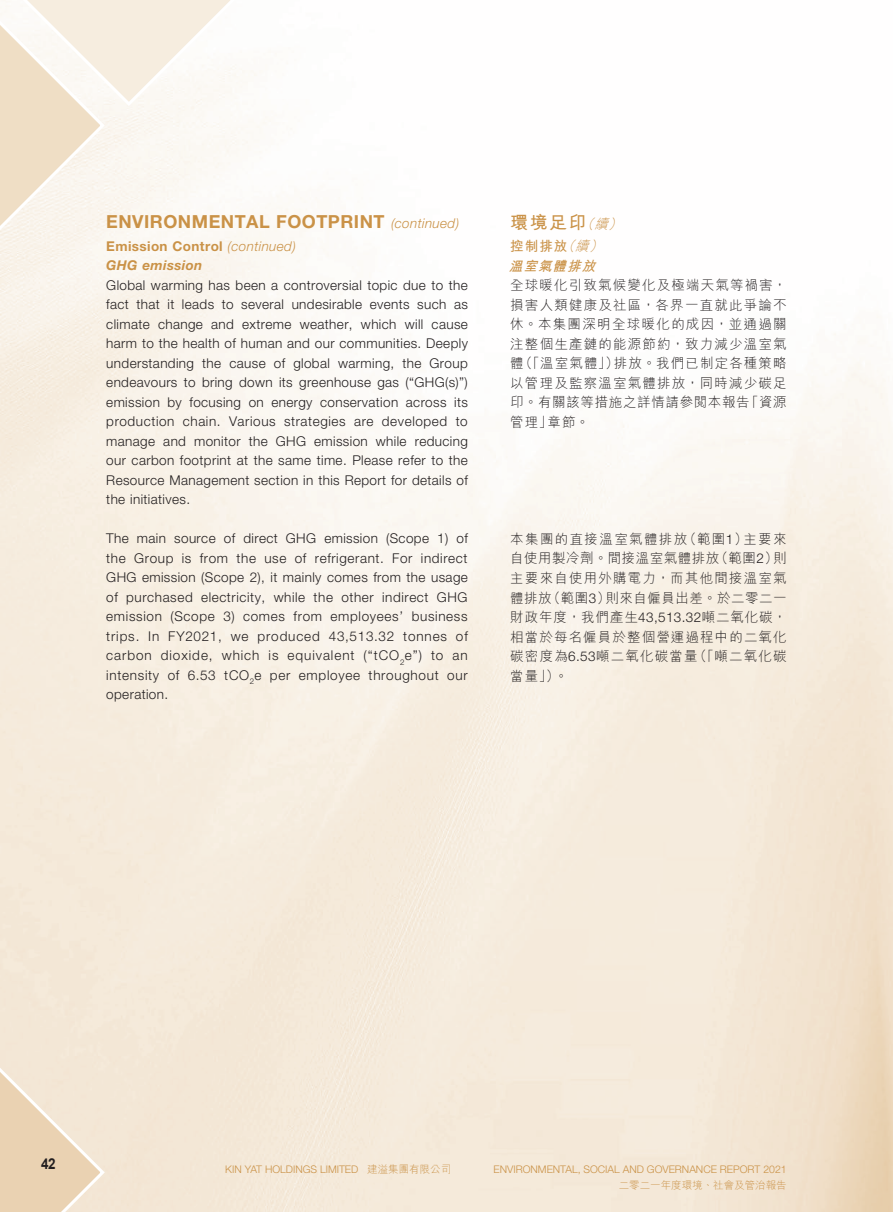
<style>
.page{position:relative;width:893px;height:1212px;background:#fff}
.page>*{position:absolute;margin:0;border:0;box-sizing:border-box;transform-origin:0 0}
._01_H1{font:700 18px "Helvetica Neue LT Std";letter-spacing:.03em;color:#ca9247}
._001_H1_C{font:700 18px "M Hei HK";color:#ca9247}
.t1{font:700 15px "Arial";color:#231f20;scale:.9 1}
._00_txt{font:300 13.5px/19.5px "Helvetica Neue LT Std";letter-spacing:.03em;color:#231f20;text-align:justify}
._000_txt_C{font:300 13.5px/19.5px "M Hei HK";letter-spacing:.08em;color:#231f20;text-align:justify}
._02_H2{font:700 13.5px "Helvetica Neue LT Std";letter-spacing:.03em;color:#ca9247}
._03_H3{font:italic 700 13.5px "Helvetica Neue LT Std";letter-spacing:.03em;color:#ca9247}
._002_H2_C{font:700 13.5px "M Hei HK";color:#ca9247}
._003_H3_C{font:italic 700 13.5px "M Hei HK";color:#ca9247}
.t2{font:300 10.5px "Helvetica Neue LT Std";color:#ca9247}
.t3{font:300 10.5px "M Hei HK";color:#ca9247}
.s1{font-weight:300;font-style:italic;font-size:13.5px}
.s2{font-weight:300;font-style:italic}
.s3{font-family:"Helvetica Neue LT Std"}
.s4{font-family:"M Hei HK"}
</style>
<div class="page">
<svg style="left:0;top:1064px;width:107px;height:148px;background:#eedcc4"></svg>
<svg style="left:0;top:0;width:237px;height:234px"></svg>
<p class="_01_H1" style="left:106px;top:210px;width:354px">ENVIRONMENTAL FOOTPRINT <span class="s1">(continued)</span></p>
<p class="_02_H2" style="left:106px;top:237px;width:191px">Emission Control <span class="s2">(continued)</span></p>
<p class="_03_H3" style="left:106px;top:257px;width:98px">GHG emission</p>
<p class="_00_txt" style="left:106px;top:275px;width:363px">Global warming has been a controversial topic due to the fact that it leads to several undesirable events such as climate change and extreme weather, which will cause harm to the health of human and our communities. Deeply understanding the cause of global warming, the Group endeavours to bring down its greenhouse gas (“GHG(s)”) emission by focusing on energy conservation across its production chain. Various strategies are developed to manage and monitor the GHG emission while reducing our carbon footprint at the same time. Please refer to the Resource Management section in this Report for details of the initiatives.</p>
<p class="_00_txt" style="left:106px;top:528px;width:363px">The main source of direct GHG emission (Scope 1) of the Group is from the use of refrigerant. For indirect GHG emission (Scope 2), it mainly comes from the usage of purchased electricity, while the other indirect GHG emission (Scope 3) comes from employees’ business trips. In FY2021, we produced 43,513.32 tonnes of carbon dioxide, which is equivalent (“tCO<sub>2</sub>e”) to an intensity of 6.53 tCO<sub>2</sub>e per employee throughout our operation.</p>
<p class="_001_H1_C" style="left:510px;top:209px;width:118px">環境足印<span class="s1">（續）</span></p>
<p class="_002_H2_C" style="left:510px;top:237px;width:99px">控制排放<span class="s2">（續）</span></p>
<p class="_003_H3_C" style="left:509px;top:256px;width:92px">溫室氣體排放</p>
<p class="_000_txt_C" style="left:510px;top:275px;width:278px">全球暖化引致氣候變化及極端天氣等禍害，損害人類健康及社區，各界一直就此爭論不休。本集團深明全球暖化的成因，並通過關注整個生產鏈的能源節約，致力減少溫室氣體（「溫室氣體」）排放。我們已制定各種策略以管理及監察溫室氣體排放，同時減少碳足印。有關該等措施之詳情請參閱本報告「資源管理」章節。</p>
<p class="_000_txt_C" style="left:510px;top:529px;width:278px">本集團的直接溫室氣體排放（範圍<span class="s3">1</span>）主要來自使用製冷劑。間接溫室氣體排放（範圍<span class="s3">2</span>）則主要來自使用外購電力，而其他間接溫室氣體排放（範圍<span class="s3">3</span>）則來自僱員出差。於二零二一財政年度，我們產生<span class="s3">43,513.32</span>噸二氧化碳，相當於每名僱員於整個營運過程中的二氧化碳密度為<span class="s3">6.53</span>噸二氧化碳當量（「噸二氧化碳當量」）。</p>
<p class="t1" style="left:41px;top:1153px;width:18px">42</p>
<p class="t2" style="left:225px;top:1162px;width:227px">KIN YAT HOLDINGS LIMITED <span class="s4">建溢集團有限公司</span></p>
<p class="t2" style="left:494px;top:1162px;width:295px">ENVIRONMENTAL, SOCIAL AND GOVERNANCE REPORT 2021</p>
<p class="t3" style="left:619px;top:1177px;width:170px">二零二一年度環境、社會及管治報告</p>
</div>
